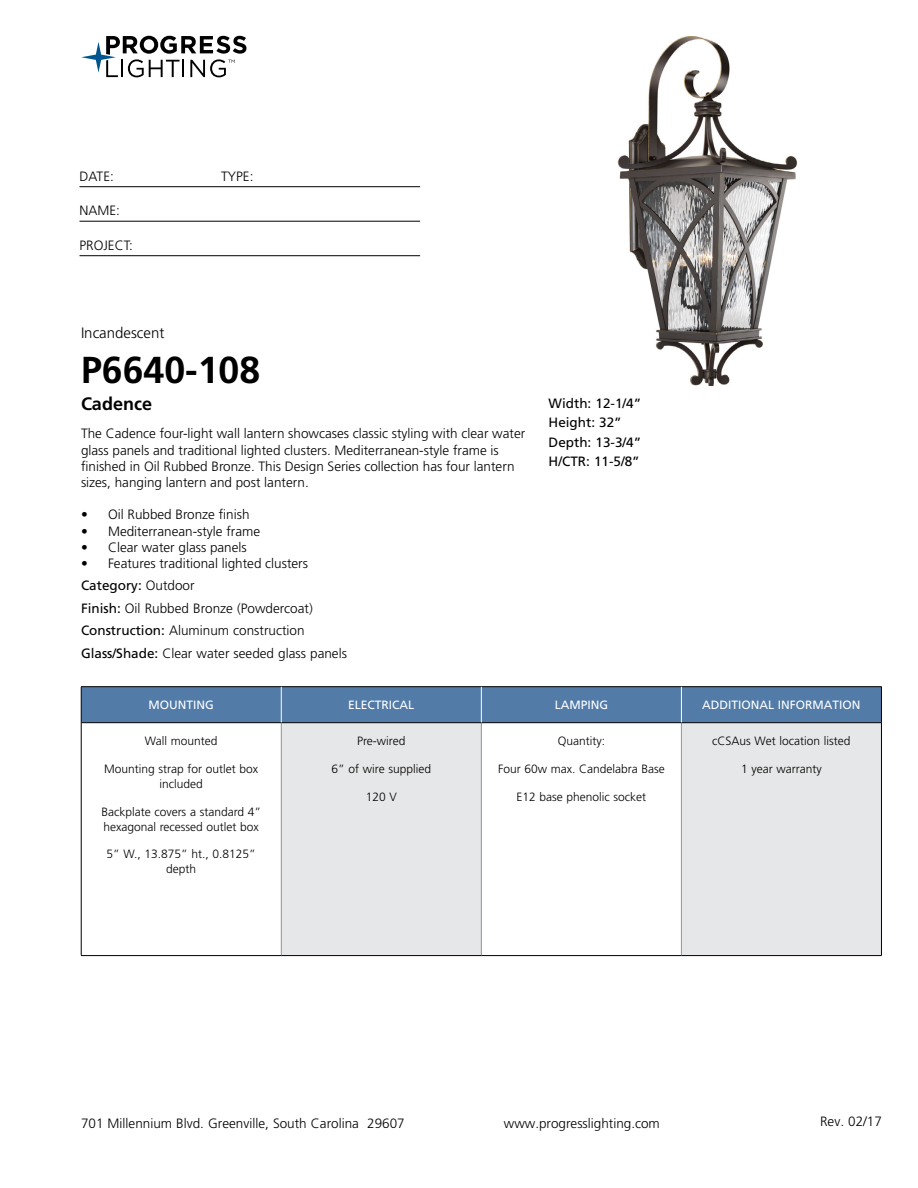
<style>
.page{position:relative;width:918px;height:1188px;background:#fff}
.page>*{position:absolute;margin:0;border:0;box-sizing:border-box;transform-origin:0 0}
.t1{font:700 37.5px "Frutiger LT Std";color:#000}
.t2{font:700 18px "Frutiger LT Std";color:#000}
.t3{font:300 15px "Frutiger LT Std";color:#000}
.t4{font:300 13.5px/22.5px "Frutiger LT Std";color:#000}
.t5{font:13.5px/19.5px "Frutiger LT Std";color:#000}
.t6{font:300 12px/15px "Frutiger LT Std";color:#000;text-align:center}
.t7{font:12px "Frutiger LT Std";color:#fff}
.s1{font-weight:400}
</style>
<div class="page">
<svg style="left:81px;top:36px;width:165px;height:41px"></svg>
<hr style="left:80px;top:186px;width:340px;height:1px;background:#000">
<hr style="left:80px;top:221px;width:340px;height:1px;background:#000">
<hr style="left:80px;top:255px;width:340px;height:1px;background:#000">
<div style="left:82px;top:687px;width:799px;height:35px;background:#527ba8"></div>
<div style="left:281px;top:723px;width:200px;height:233px;background:#e6e7e8"></div>
<div style="left:681px;top:723px;width:200px;height:233px;background:#e6e7e8"></div>
<hr style="left:281px;top:723px;width:1px;height:232px;background:#939598">
<hr style="left:481px;top:723px;width:1px;height:232px;background:#939598">
<hr style="left:681px;top:723px;width:1px;height:232px;background:#939598">
<hr style="left:81px;top:722px;width:200px;height:1px;background:#000">
<hr style="left:281px;top:722px;width:200px;height:1px;background:#000">
<hr style="left:481px;top:722px;width:200px;height:1px;background:#000">
<hr style="left:681px;top:722px;width:200px;height:1px;background:#000">
<hr style="left:81px;top:955px;width:200px;height:1px;background:#000">
<hr style="left:281px;top:955px;width:200px;height:1px;background:#000">
<hr style="left:481px;top:955px;width:200px;height:1px;background:#000">
<hr style="left:681px;top:955px;width:201px;height:1px;background:#000">
<hr style="left:81px;top:686px;width:200px;height:1px;background:#000">
<hr style="left:81px;top:687px;width:1px;height:36px;background:#000">
<hr style="left:281px;top:686px;width:200px;height:1px;background:#000">
<hr style="left:481px;top:686px;width:200px;height:1px;background:#000">
<hr style="left:681px;top:686px;width:201px;height:1px;background:#000">
<hr style="left:881px;top:687px;width:1px;height:36px;background:#000">
<hr style="left:81px;top:723px;width:1px;height:232px;background:#000">
<hr style="left:881px;top:723px;width:1px;height:232px;background:#000">
<hr style="left:281px;top:687px;width:1px;height:35px;background:#fff">
<hr style="left:681px;top:687px;width:1px;height:35px;background:#fff">
<hr style="left:481px;top:687px;width:1px;height:35px;background:#fff">
<img style="left:617px;top:36px;width:181px;height:349px">
<p class="t4" style="left:80px;top:165px;width:36px">DATE:</p>
<p class="t4" style="left:221px;top:165px;width:34px">TYPE:</p>
<p class="t4" style="left:79px;top:200px;width:42px">NAME:</p>
<p class="t4" style="left:79px;top:234px;width:55px">PROJECT:</p>
<p class="t3" style="left:81px;top:325px;width:85px">Incandescent</p>
<h1 class="t1" style="left:81px;top:348px;width:181px">P6640-108</h1>
<h2 class="t2" style="left:81px;top:393px;width:73px">Cadence</h2>
<p class="t4" style="left:81px;top:426px;width:446px;line-height:16.2px">The Cadence four-light wall lantern showcases classic styling with clear water glass panels and traditional lighted clusters. Mediterranean-style frame is finished in Oil Rubbed Bronze. This Design Series collection has four lantern sizes, hanging lantern and post lantern.</p>
<p class="t4" style="left:81px;top:504px;width:170px">• Oil Rubbed Bronze finish</p>
<p class="t4" style="left:81px;top:520px;width:181px">• Mediterranean-style frame</p>
<p class="t4" style="left:81px;top:536px;width:167px">• Clear water glass panels</p>
<p class="t4" style="left:81px;top:552px;width:267px">• Features traditional lighted clusters <span class="s1">Category:</span> Outdoor<br><span class="s1">Finish:</span> Oil Rubbed Bronze (Powdercoat)<br><span class="s1">Construction:</span> Aluminum construction <span class="s1">Glass/Shade:</span> Clear water seeded glass panels</p>
<p class="t7" style="left:149px;top:698px;width:67px">MOUNTING</p>
<p class="t7" style="left:348px;top:698px;width:68px">ELECTRICAL</p>
<p class="t7" style="left:555px;top:698px;width:55px">LAMPING</p>
<p class="t7" style="left:702px;top:698px;width:160px">ADDITIONAL INFORMATION</p>
<p class="t6" style="left:145px;top:734px;width:74px">Wall mounted</p>
<p class="t6" style="left:104px;top:761px;width:156px">Mounting strap for outlet box included</p>
<p class="t6" style="left:101px;top:804px;width:161px;text-align:left">Backplate covers a standard 4” hexagonal recessed outlet box</p>
<p class="t6" style="left:107px;top:847px;width:151px">5” W., 13.875” ht., 0.8125” depth</p>
<p class="t5" style="left:549px;top:393px;width:94px">Width: 12-1/4”<br>Height: 32”<br>Depth: 13-3/4”<br>H/CTR: 11-5/8”</p>
<p class="t6" style="left:357px;top:734px;width:50px">Pre-wired</p>
<p class="t6" style="left:332px;top:761px;width:101px">6” of wire supplied</p>
<p class="t6" style="left:366px;top:789px;width:33px">120 V</p>
<p class="t6" style="left:712px;top:734px;width:140px">cCSAus Wet location listed</p>
<p class="t6" style="left:741px;top:762px;width:82px">1 year warranty</p>
<p class="t6" style="left:558px;top:734px;width:49px">Quantity:</p>
<p class="t6" style="left:498px;top:762px;width:168px">Four 60w max. Candelabra Base</p>
<p class="t6" style="left:517px;top:789px;width:131px">E12 base phenolic socket</p>
<p class="t4" style="left:81px;top:1112px;width:325px">701 Millennium Blvd. Greenville, South Carolina 29607</p>
<p class="t4" style="left:504px;top:1112px;width:158px">www.progresslighting.com</p>
<p class="t4" style="left:820px;top:1110px;width:63px">Rev. 02/17</p>
</div>
